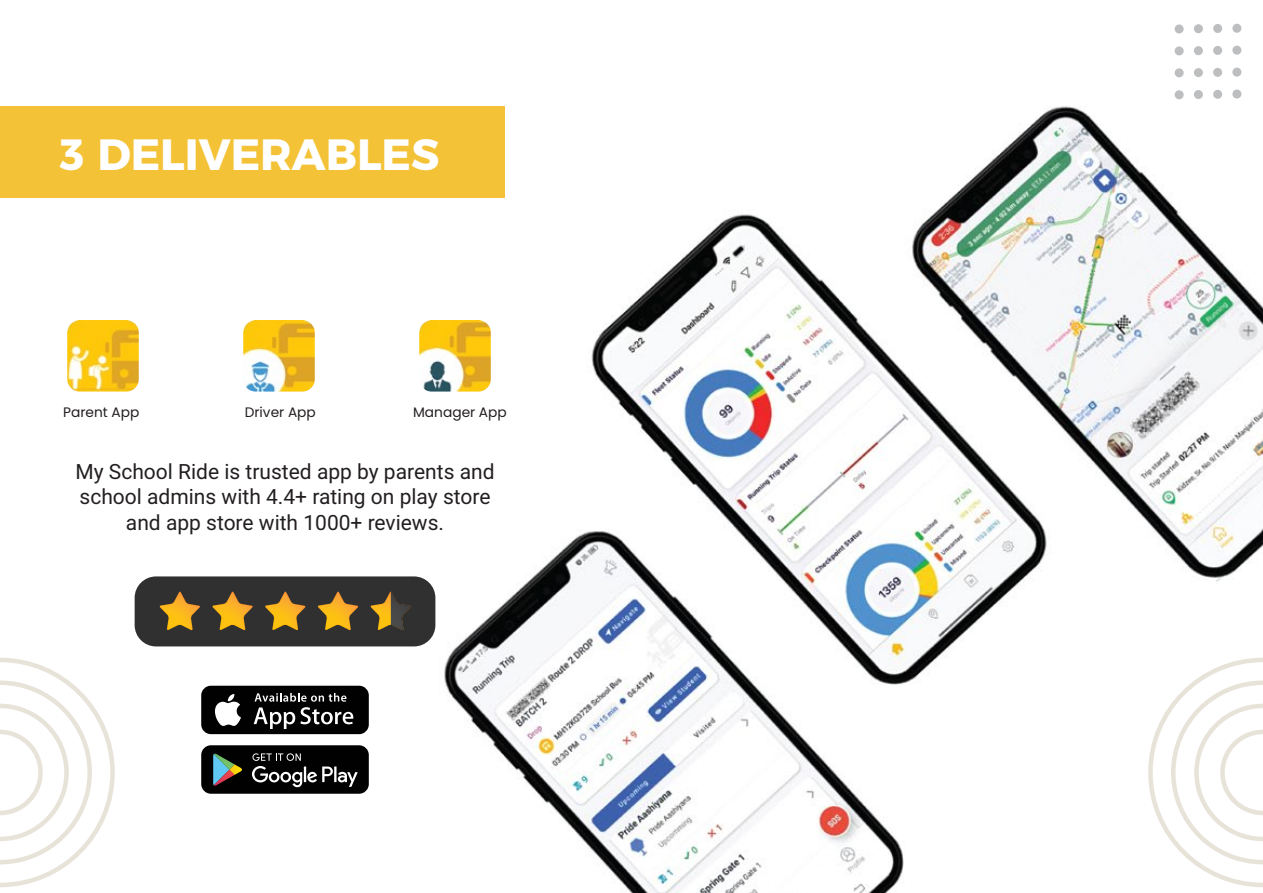
<style>
.page{position:relative;width:1263px;height:893px;background:#fff}
.page>*{position:absolute;margin:0;border:0;box-sizing:border-box;transform-origin:0 0}
.t1{font:700 43.65px "Montserrat";color:#fff}
.t2{font:21px/25.2px "Roboto";color:#231f20;text-align:center}
.t3{font:13.8px "Poppins";color:#231f20}
</style>
<div class="page">
<img style="left:0;top:23px;width:1263px;height:870px">
<svg style="left:0;top:658px;width:115px;height:229px"></svg>
<svg style="left:1148px;top:658px;width:115px;height:229px"></svg>
<div style="left:1232px;top:90px;width:9px;height:9px;background:#bcbec0;border-radius:50%"></div>
<div style="left:1232px;top:68px;width:9px;height:9px;background:#bcbec0;border-radius:50%"></div>
<div style="left:1232px;top:46px;width:9px;height:9px;background:#bcbec0;border-radius:50%"></div>
<div style="left:1232px;top:24px;width:9px;height:9px;background:#bcbec0;border-radius:50%"></div>
<div style="left:1213px;top:90px;width:9px;height:9px;background:#bcbec0;border-radius:50%"></div>
<div style="left:1213px;top:68px;width:9px;height:9px;background:#bcbec0;border-radius:50%"></div>
<div style="left:1213px;top:46px;width:9px;height:9px;background:#bcbec0;border-radius:50%"></div>
<div style="left:1213px;top:24px;width:9px;height:9px;background:#bcbec0;border-radius:50%"></div>
<div style="left:1194px;top:90px;width:9px;height:9px;background:#bcbec0;border-radius:50%"></div>
<div style="left:1194px;top:68px;width:9px;height:9px;background:#bcbec0;border-radius:50%"></div>
<div style="left:1194px;top:46px;width:9px;height:9px;background:#bcbec0;border-radius:50%"></div>
<div style="left:1194px;top:24px;width:9px;height:9px;background:#bcbec0;border-radius:50%"></div>
<div style="left:1175px;top:90px;width:9px;height:9px;background:#bcbec0;border-radius:50%"></div>
<div style="left:1175px;top:68px;width:9px;height:9px;background:#bcbec0;border-radius:50%"></div>
<div style="left:1175px;top:46px;width:9px;height:9px;background:#bcbec0;border-radius:50%"></div>
<div style="left:1175px;top:24px;width:9px;height:9px;background:#bcbec0;border-radius:50%"></div>
<div style="left:0;top:106px;width:505px;height:92px;background:#f4c236"></div>
<img style="left:67px;top:320px;width:72px;height:72px">
<img style="left:243px;top:320px;width:72px;height:72px">
<img style="left:419px;top:320px;width:72px;height:72px">
<div style="left:135px;top:576px;width:300px;height:70px;background:#303030;border-radius:21px"></div>
<svg style="left:159px;top:592px;width:41px;height:38px"></svg>
<svg style="left:212px;top:592px;width:41px;height:38px"></svg>
<svg style="left:265px;top:592px;width:41px;height:38px"></svg>
<svg style="left:318px;top:592px;width:41px;height:38px"></svg>
<svg style="left:370px;top:592px;width:41px;height:38px"></svg>
<div style="left:201px;top:745px;width:168px;height:49px;background:#010101;border-radius:10px"></div>
<svg style="left:213px;top:754px;width:29px;height:32px"></svg>
<svg style="left:252px;top:753px;width:106px;height:34px"></svg>
<div style="left:201px;top:686px;width:168px;height:48px;background:#010101;border-radius:10px"></div>
<svg style="left:254px;top:693px;width:99px;height:36px"></svg>
<svg style="left:215px;top:694px;width:26px;height:32px"></svg>
<h1 class="t1" style="left:60px;top:119px;width:381px">3 DELIVERABLES</h1>
<p class="t3" style="left:63px;top:404px;width:78px">Parent App</p>
<p class="t3" style="left:245px;top:404px;width:73px">Driver App</p>
<p class="t3" style="left:413px;top:404px;width:95px">Manager App</p>
<p class="t2" style="left:75px;top:458px;width:421px">My School Ride is trusted app by parents and school admins with 4.4+ rating on play store and app store with 1000+ reviews.</p>
</div>
